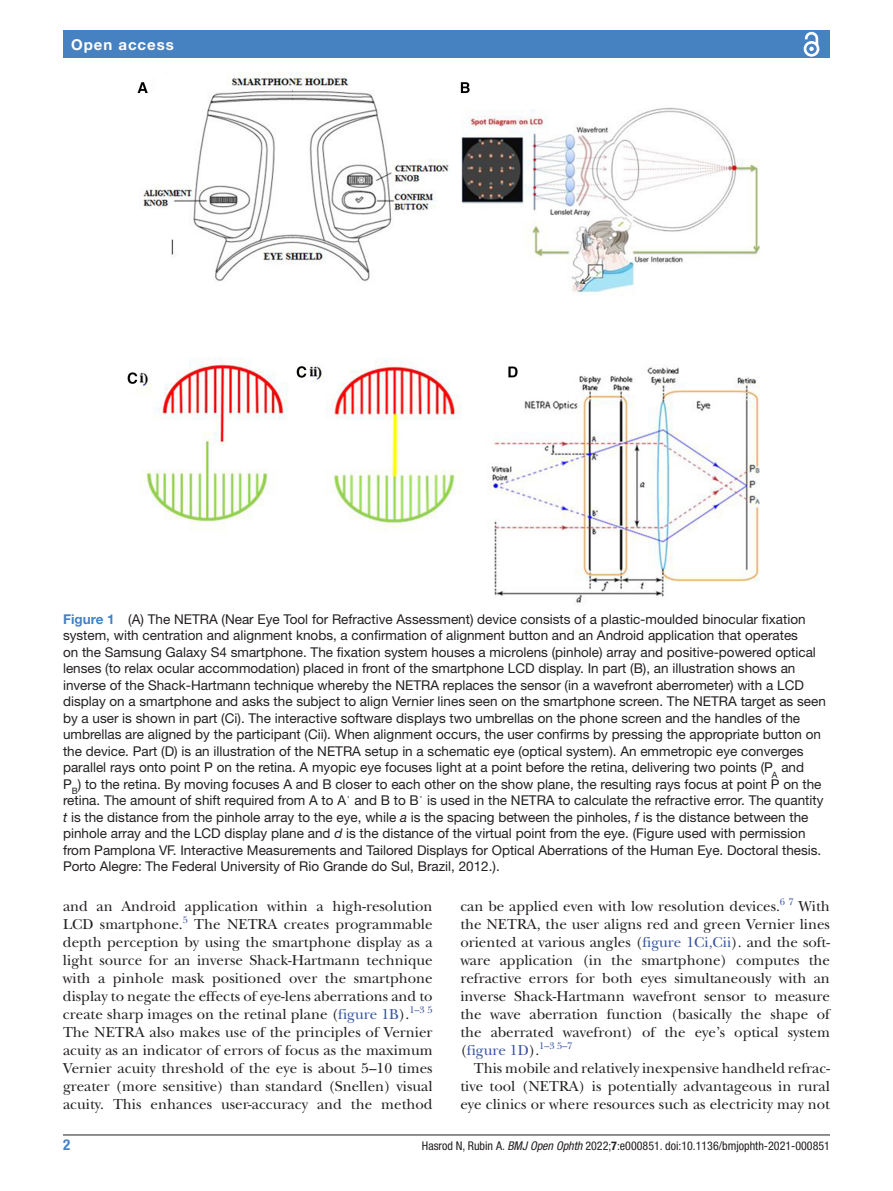
<style>
.page{position:relative;width:893px;height:1191px;background:#fff}
.page>*{position:absolute;margin:0;border:0;box-sizing:border-box;transform-origin:0 0}
.t1{font:15px/18px "New Baskerville";color:#231f20;text-align:justify}
.t2{font:700 15px "Helvetica Neue LT Std";letter-spacing:.065em;color:#fff}
.t3{font:700 condensed 15px "Helvetica Neue LT Std";color:#4681c2}
.t4{font:13.5px/16.5px "Helvetica Neue LT Std";color:#231f20}
.t5{font:condensed 12px "Helvetica Neue LT Std";color:#231f20}
.t6{font:9.9px "New Baskerville";color:#3853a3}
.s1{font-weight:700;color:#4681c2}
.s2{font-family:"Times New Roman";font-weight:700}
.s3{font-family:"Times New Roman"}
.s4{font-style:italic}
.s5{color:#3853a3}
.s6{font-weight:700}
</style>
<div class="page">
<hr style="left:63px;top:1134px;width:767px;height:1px;background:#231f20">
<div style="left:63px;top:31px;width:767px;height:27px;background:#4681c2"></div>
<svg style="left:803px;top:31px;width:17px;height:26px"></svg>
<img style="left:128px;top:73px;width:632px;height:530px">
<p class="t2" style="left:71px;top:35px;width:104px">Open access</p>
<p class="t4" style="left:63px;top:610px;width:764px"><span class="s1">Figure 1</span> (A) The NETRA (Near Eye Tool for Refractive Assessment) device consists of a plastic-moulded binocular fixation system, with centration and alignment knobs, a confirmation of alignment button and an Android application that operates<br>on the Samsung Galaxy S4 smartphone. The fixation system houses a microlens (pinhole) array and positive-powered optical lenses (to relax ocular accommodation) placed in front of the smartphone LCD display. In part (B), an illustration shows an inverse of the Shack-Hartmann technique whereby the NETRA replaces the sensor (in a wavefront aberrometer) with a LCD display on a smartphone and asks the subject to align Vernier lines seen on the smartphone screen. The NETRA target as seen by a user is shown in part (Ci). The interactive software displays two umbrellas on the phone screen and the handles of the umbrellas are aligned by the participant (Cii). When alignment occurs, the user confirms by pressing the appropriate button on the device. Part (D) is an illustration of the NETRA setup in a schematic eye (optical system). An emmetropic eye converges parallel rays onto point P on the retina. A myopic eye focuses light at a point before the retina, delivering two points (P<sub>A</sub> and<br>P<sub>B</sub>) to the retina. By moving focuses A and B closer to each other on the show plane, the resulting rays focus at point P on the retina. The amount of shift required from A to A<span class="s2">ˈ</span> and B to B<span class="s3">ˈ</span> is used in the NETRA to calculate the refractive error. The quantity <span class="s4">t</span> is the distance from the pinhole array to the eye, while <span class="s4">a</span> is the spacing between the pinholes, <span class="s4">f</span> is the distance between the pinhole array and the LCD display plane and <span class="s4">d</span> is the distance of the virtual point from the eye. (Figure used with permission from Pamplona VF. Interactive Measurements and Tailored Displays for Optical Aberrations of the Human Eye. Doctoral thesis.<br>Porto Alegre: The Federal University of Rio Grande do Sul, Brazil, 2012.).</p>
<p class="t1" style="left:63px;top:897px;width:371px">and an Android application within a high-resolution<br>LCD smartphone.</p>
<p class="t6" style="left:780px;top:895px;width:15px">6 7</p>
<p class="t1" style="left:460px;top:897px;width:371px;text-indent:338px">With the NETRA, the user aligns red and green Vernier lines oriented at various angles (<span class="s5">figure 1Ci,Cii</span>). and the soft&shy;ware application (in the smartphone) computes the refractive errors for both eyes simultaneously with an inverse Shack-Hartmann wavefront sensor to measure the wave aberration function (basically the shape of the aberrated wavefront) of the eye’s optical system (<span class="s5">figure 1D</span>).<sup>1–3</sup> <sup>5–7</sup></p>
<p class="t1" style="left:460px;top:1059px;width:371px;text-indent:14px">This mobile and relatively inexpensive handheld refrac&shy;tive tool (NETRA) is potentially advantageous in rural eye clinics or where resources such as electricity may not</p>
<p class="t1" style="left:460px;top:897px;width:321px">can be applied even with low resolution devices.</p>
<p class="t6" style="left:183px;top:913px;width:7px">5</p>
<p class="t1" style="left:63px;top:915px;width:371px;text-indent:131px">The NETRA creates programmable depth perception by using the smartphone display as a light source for an inverse Shack-Hartmann technique with a pinhole mask positioned over the smartphone display to negate the effects of eye-lens aberrations and to create sharp images on the retinal plane (<span class="s5">figure 1B</span>).<sup>1–3</sup> <sup>5<br></sup>The NETRA also makes use of the principles of Vernier acuity as an indicator of errors of focus as the maximum Vernier acuity threshold of the eye is about 5–10 times greater (more sensitive) than standard (Snellen) visual acuity. This enhances user-accuracy and the method</p>
<p class="t3" style="left:63px;top:1135px;width:9px">2</p>
<p class="t5" style="left:422px;top:1138px;width:410px">Hasrod N, Rubin A. <span class="s4">BMJ Open Ophth</span> 2022;<span class="s6">7</span>:e000851. doi:10.1136/bmjophth-2021-000851</p>
</div>
